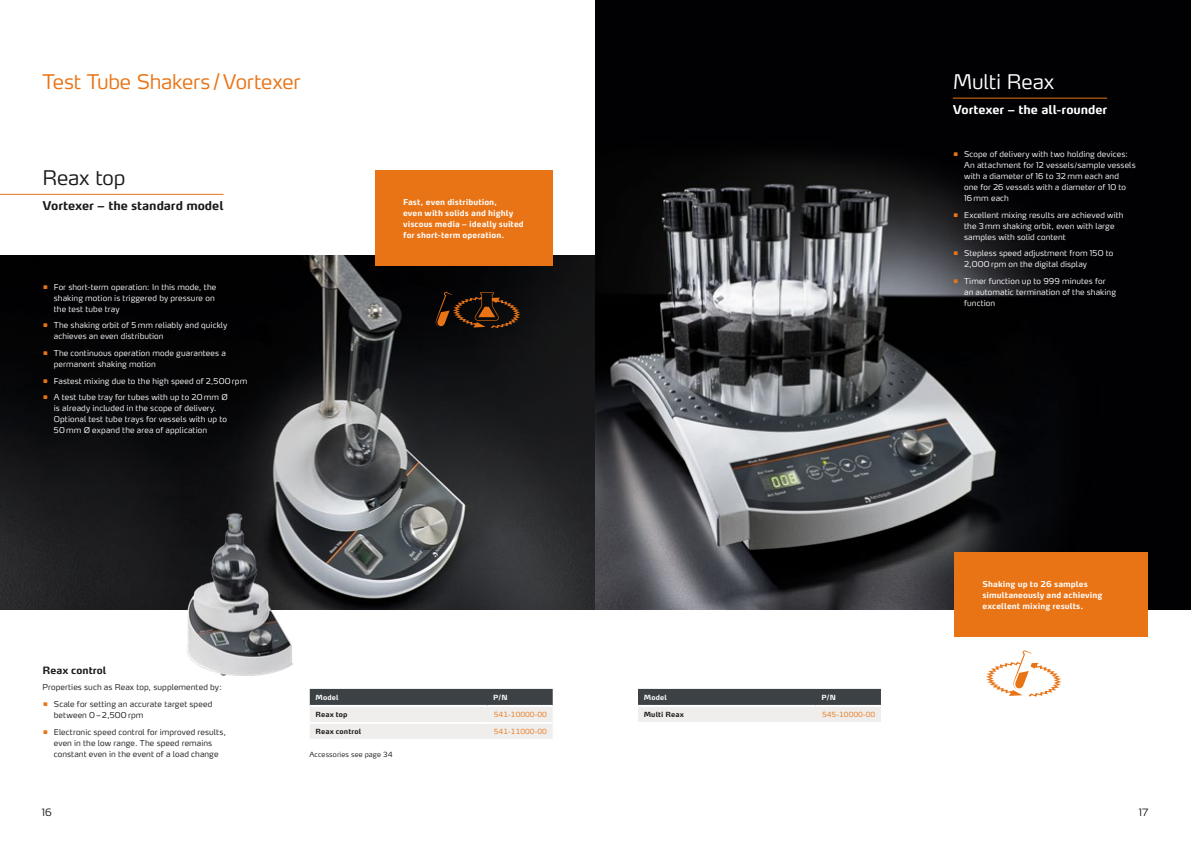
<style>
.page{position:relative;width:1191px;height:842px;background:#fff}
.page>*{position:absolute;margin:0;border:0;box-sizing:border-box;transform-origin:0 0}
.t1{font:300 20px "Max OT";letter-spacing:-.015em;color:#e97416}
.t2{font:300 20px "Max OT";letter-spacing:-.01em;color:#fff}
.t3{font:300 20px "Max OT";letter-spacing:-.01em;color:#1a1a18}
.t4{font:700 12px "Max OT";letter-spacing:-.005em;color:#1a1a18}
.t5{font:700 12px "Max OT";letter-spacing:-.005em;color:#fff}
.t6{font:700 10px "Max OT";letter-spacing:.005em;color:#1a1a18}
.t7{font:300 10px "Max OT";color:#1a1a18}
.t8{font:300 8px/11px "Max OT";letter-spacing:.01em;color:#fff}
.t9{font:300 8px/11px "Max OT";letter-spacing:.01em;color:#1a1a18}
.t10{font:700 8px/11px "Max OT";letter-spacing:.01em;color:#fff}
.t11{font:300 7px "Max OT";color:#e97416}
.t12{font:700 7px "Max OT";letter-spacing:.015em;color:#1a1a18}
.t13{font:300 7px "Max OT";letter-spacing:.02em;color:#1a1a18}
.t14{font:700 7px "Max OT";letter-spacing:.02em;color:#fff}
.s1{font-size:14px;color:#e97416}
.s2{font-size:7px}
</style>
<div class="page">
<img style="left:0;top:255px;width:595px;height:354px">
<img style="left:180px;top:508px;width:115px;height:168px">
<svg style="left:436px;top:292px;width:84px;height:36px;background:#341d0c"></svg>
<img style="left:595px;top:0;width:596px;height:609px">
<svg style="left:986px;top:650px;width:75px;height:47px"></svg>
<svg style="left:310px;top:689px;width:243px;height:50px;background:#b1b2b2"></svg>
<hr style="left:310px;top:705px;width:177px;height:2px;background:#fff">
<hr style="left:487px;top:705px;width:66px;height:2px;background:#fff">
<hr style="left:310px;top:722px;width:177px;height:2px;background:#fff">
<hr style="left:487px;top:722px;width:66px;height:2px;background:#fff">
<div style="left:375px;top:170px;width:177px;height:96px;background:#e97416"></div>
<hr style="left:0;top:194px;width:223px;height:1px;background:#e97416">
<hr style="left:952px;top:98px;width:155px;height:1px;background:#e97416">
<svg style="left:638px;top:689px;width:243px;height:33px;background:#939596"></svg>
<hr style="left:638px;top:705px;width:177px;height:2px;background:#fff">
<hr style="left:815px;top:705px;width:66px;height:2px;background:#fff">
<div style="left:954px;top:552px;width:194px;height:85px;background:#e97416"></div>
<h1 class="t1" style="left:43px;top:69px;width:259px">Test Tube Shakers/Vortexer</h1>
<h1 class="t2" style="left:952px;top:69px;width:103px">Multi Reax</h1>
<h2 class="t5" style="left:952px;top:101px;width:156px">Vortexer – the all-rounder</h2>
<h1 class="t3" style="left:43px;top:165px;width:84px">Reax top</h1>
<h2 class="t4" style="left:43px;top:198px;width:182px">Vortexer – the standard model</h2>
<p class="t8" style="left:54px;top:281px;width:164px;text-indent:-11px"><span class="s1">•</span> For short-term operation: In this mode, the shaking motion is triggered by pressure on the test tube tray</p>
<p class="t8" style="left:54px;top:320px;width:175px;text-indent:-11px"><span class="s1">•</span> The shaking orbit of 5 mm reliably and quickly achieves an even distribution</p>
<p class="t8" style="left:54px;top:347px;width:173px;text-indent:-11px"><span class="s1">•</span> The continuous operation mode guarantees a permanent shaking motion</p>
<p class="t8" style="left:43px;top:375px;width:206px"><span class="s1">•</span> Fastest mixing due to the high speed of 2,500 rpm</p>
<p class="t8" style="left:54px;top:392px;width:175px;text-indent:-11px"><span class="s1">•</span> A test tube tray for tubes with up to 20 mm Ø is already included in the scope of delivery.<br>Optional test tube trays for vessels with up to 50 mm Ø expand the area of application</p>
<p class="t10" style="left:403px;top:196px;width:122px">Fast, even distribution,<br>even with solids and highly viscous media – ideally suited for short-term operation.</p>
<p class="t6" style="left:43px;top:664px;width:65px">Reax control</p>
<p class="t9" style="left:43px;top:682px;width:181px">Properties such as Reax top, supplemented by:</p>
<p class="t9" style="left:54px;top:698px;width:160px;text-indent:-11px"><span class="s1">•</span> Scale for setting an accurate target speed between 0–2,500 rpm</p>
<p class="t9" style="left:43px;top:726px;width:185px;text-align:center"><span class="s1">•</span> Electronic speed control for improved results, even in the low range. The speed remains constant even in the event of a load change</p>
<p class="t14" style="left:315px;top:693px;width:25px">Model</p>
<p class="t14" style="left:493px;top:693px;width:16px">P/N</p>
<p class="t12" style="left:315px;top:710px;width:34px">Reax top</p>
<p class="t11" style="left:494px;top:710px;width:55px">541-10000-00</p>
<p class="t12" style="left:315px;top:727px;width:47px">Reax control</p>
<p class="t11" style="left:494px;top:727px;width:55px">541-11000-00</p>
<p class="t13" style="left:309px;top:750px;width:85px">Accessories see page 34</p>
<p class="t8" style="left:964px;top:149px;width:173px;text-indent:-11px"><span class="s1">•</span> Scope of delivery with two holding devices:<br>An attachment for 12 vessels<span class="s2">/</span>sample vessels with a diameter of 16 to 32 mm each and<br>one for 26 vessels with a diameter of 10 to 16 mm each</p>
<p class="t8" style="left:964px;top:209px;width:161px;text-indent:-11px"><span class="s1">•</span> Excellent mixing results are achieved with the 3 mm shaking orbit, even with large samples with solid content</p>
<p class="t8" style="left:964px;top:248px;width:151px;text-indent:-11px"><span class="s1">•</span> Stepless speed adjustment from 150 to<br>2,000 rpm on the digital display</p>
<p class="t8" style="left:964px;top:276px;width:153px;text-indent:-11px"><span class="s1">•</span> Timer function up to 999 minutes for an automatic termination of the shaking function</p>
<p class="t14" style="left:643px;top:693px;width:25px">Model</p>
<p class="t14" style="left:821px;top:693px;width:16px">P/N</p>
<p class="t12" style="left:643px;top:710px;width:42px">Multi Reax</p>
<p class="t11" style="left:822px;top:710px;width:55px">545-10000-00</p>
<p class="t10" style="left:982px;top:578px;width:121px">Shaking up to 26 samples simultaneously and achieving excellent mixing results.</p>
<p class="t7" style="left:42px;top:805px;width:12px">16</p>
<p class="t7" style="left:1138px;top:805px;width:11px">17</p>
</div>
